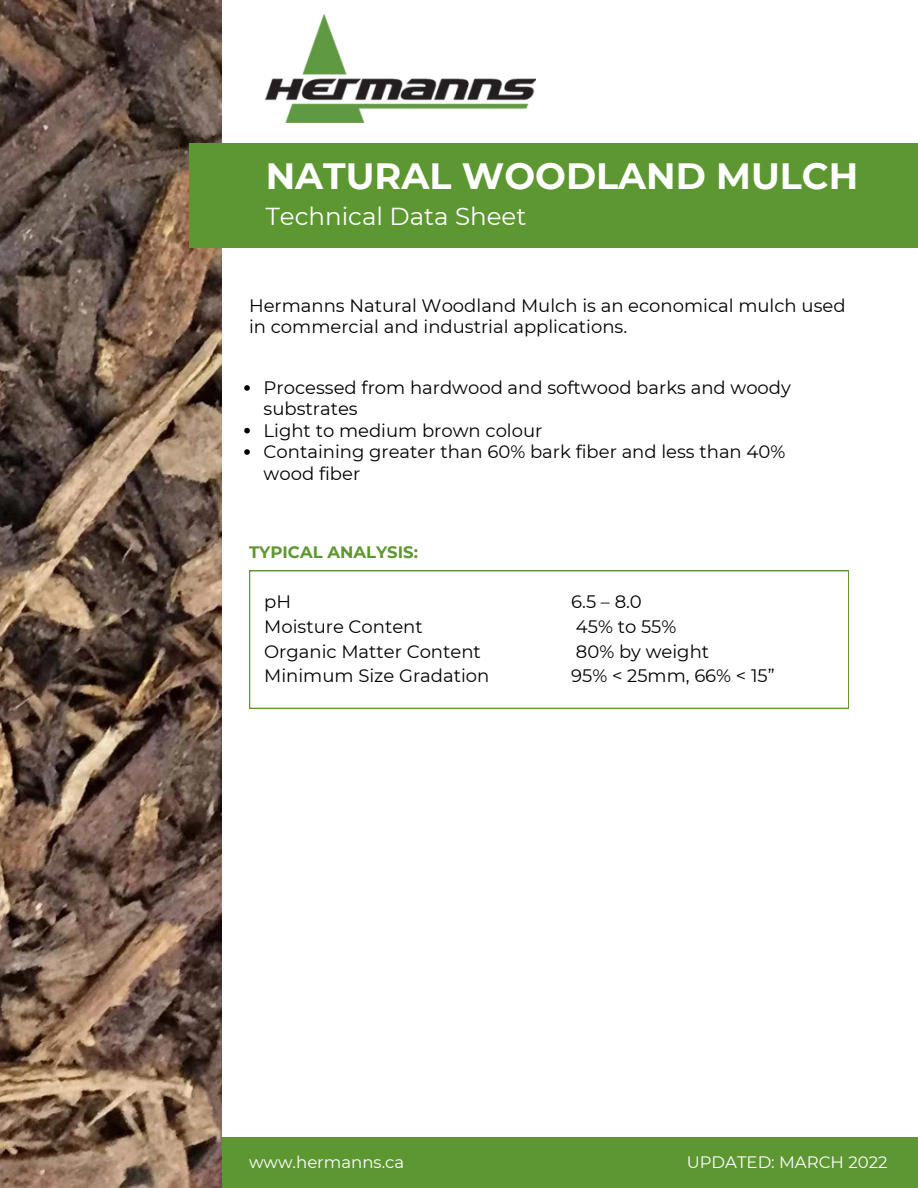
<style>
.page{position:relative;width:918px;height:1188px;background:#fff}
.page>*{position:absolute;margin:0;border:0;box-sizing:border-box;transform-origin:0 0}
.t1{font:700 36.6px "Montserrat";color:#fff}
.t2{font:24.6px "Montserrat";color:#fff}
.t3{font:18px/21.3px "Montserrat";color:#000}
.t4{font:16.5px "Montserrat";color:#fff}
.t5{font:700 16.5px "Montserrat";color:#5d9731}
</style>
<div class="page">
<div style="left:216px;top:1138px;width:702px;height:50px;background:#5d9731"></div>
<img style="left:0;top:0;width:221px;height:1188px">
<div style="left:189px;top:143px;width:729px;height:105px;background:#5d9731"></div>
<img style="left:266px;top:14px;width:270px;height:109px">
<svg style="left:249px;top:570px;width:600px;height:139px"></svg>
<svg style="left:244px;top:385px;width:6px;height:6px"></svg>
<svg style="left:244px;top:428px;width:6px;height:5px"></svg>
<svg style="left:244px;top:449px;width:6px;height:6px"></svg>
<h1 class="t1" style="left:266px;top:154px;width:594px">NATURAL WOODLAND MULCH</h1>
<h2 class="t2" style="left:266px;top:201px;width:262px">Technical Data Sheet</h2>
<p class="t3" style="left:249px;top:295px;width:598px">Hermanns Natural Woodland Mulch is an economical mulch used in commercial and industrial applications.</p>
<p class="t3" style="left:264px;top:377px;width:529px">Processed from hardwood and softwood barks and woody substrates</p>
<p class="t3" style="left:264px;top:420px;width:280px">Light to medium brown colour</p>
<h4 class="t3" style="left:264px;top:441px;width:523px">Containing greater than 60% bark fiber and less than 40% wood fiber</h4>
<p class="t5" style="left:249px;top:542px;width:170px">TYPICAL ANALYSIS:</p>
<h3 class="t3" style="left:264px;top:591px;width:28px">pH</h3>
<p class="t3" style="left:264px;top:616px;width:160px">Moisture Content</p>
<p class="t3" style="left:264px;top:640px;width:218px">Organic Matter Content</p>
<p class="t3" style="left:264px;top:665px;width:227px">Minimum Size Gradation</p>
<p class="t3" style="left:571px;top:591px;width:72px">6.5 – 8.0</p>
<p class="t3" style="left:576px;top:616px;width:102px">45% to 55%</p>
<p class="t3" style="left:576px;top:640px;width:135px">80% by weight</p>
<p class="t3" style="left:571px;top:665px;width:205px">95% &lt; 25mm, 66% &lt; 15”</p>
<p class="t4" style="left:249px;top:1152px;width:157px">www.hermanns.ca</p>
<p class="t4" style="left:687px;top:1152px;width:202px">UPDATED: MARCH 2022</p>
</div>
